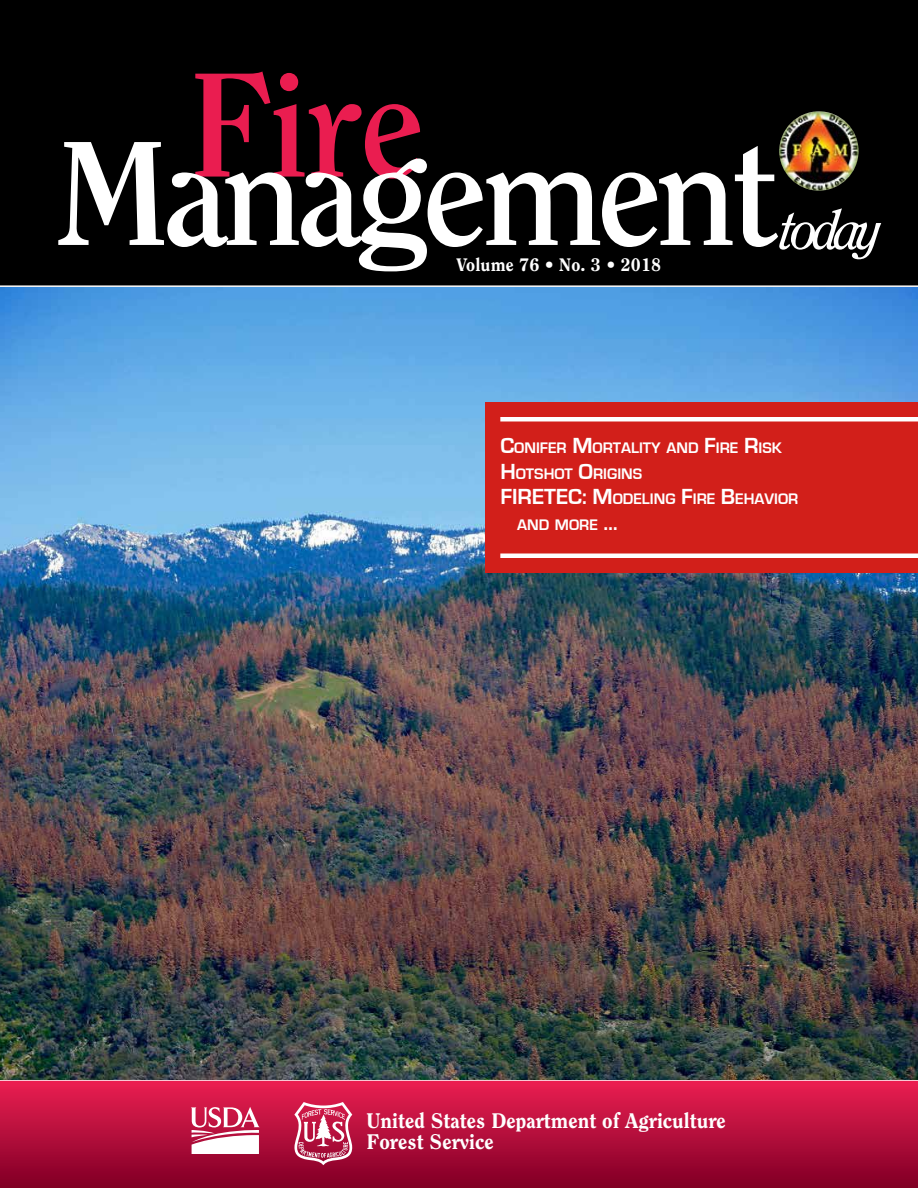
<style>
.page{position:relative;width:918px;height:1188px;background:#fff}
.page>*{position:absolute;margin:0;border:0;box-sizing:border-box;transform-origin:0 0}
.t1{font:italic 54px "Clearface Std";letter-spacing:-.1em;color:#fff}
.t2{font:800 21px/20.7px "Clearface Std";color:#fff}
.t3{font:800 18px "Clearface Std";letter-spacing:.01em;color:#fff}
.t4{font:700 15.75px "Eurostile";color:#fff}
.s1{font-size:22.5px}
</style>
<div class="page">
<svg style="left:0;top:1080px;width:918px;height:108px;background:#b5103c"></svg>
<svg style="left:294px;top:1102px;width:58px;height:63px"></svg>
<img style="left:0;top:287px;width:918px;height:793px">
<div style="left:485px;top:402px;width:433px;height:170px;background:#d21f1a"></div>
<div style="left:0;top:0;width:918px;height:287px;background:#000"></div>
<svg style="left:195px;top:71px;width:225px;height:71px;background:#470818"></svg>
<svg style="left:58px;top:142px;width:720px;height:129px;fill:#000"></svg>
<div style="left:500px;top:417px;width:418px;height:5px;background:#fff"></div>
<hr style="left:500px;top:554px;width:418px;height:4px;background:#fff">
<img style="left:779px;top:111px;width:80px;height:80px;border-radius:40px">
<svg style="left:191px;top:1107px;width:69px;height:47px"></svg>
<p class="t3" style="left:457px;top:254px;width:206px">Volume 76 • No. 3 • 2018</p>
<p class="t1" style="left:778px;top:199px;width:106px">today</p>
<p class="t4" style="left:500px;top:440px;width:283px"><span class="s1">C</span>ONIFER <span class="s1">M</span>ORTALITY AND <span class="s1">F</span>IRE <span class="s1">R</span>ISK</p>
<p class="t4" style="left:500px;top:465px;width:143px"><span class="s1">H</span>OTSHOT <span class="s1">O</span>RIGINS</p>
<p class="t4" style="left:500px;top:491px;width:300px"><span class="s1">FIRETEC: M</span>ODELING <span class="s1">F</span>IRE <span class="s1">B</span>EHAVIOR</p>
<p class="t4" style="left:517px;top:516px;width:102px">AND MORE <span class="s1">…</span></p>
<p class="t2" style="left:367px;top:1111px;width:361px">United States Department of Agriculture<br>Forest Service</p>
</div>
